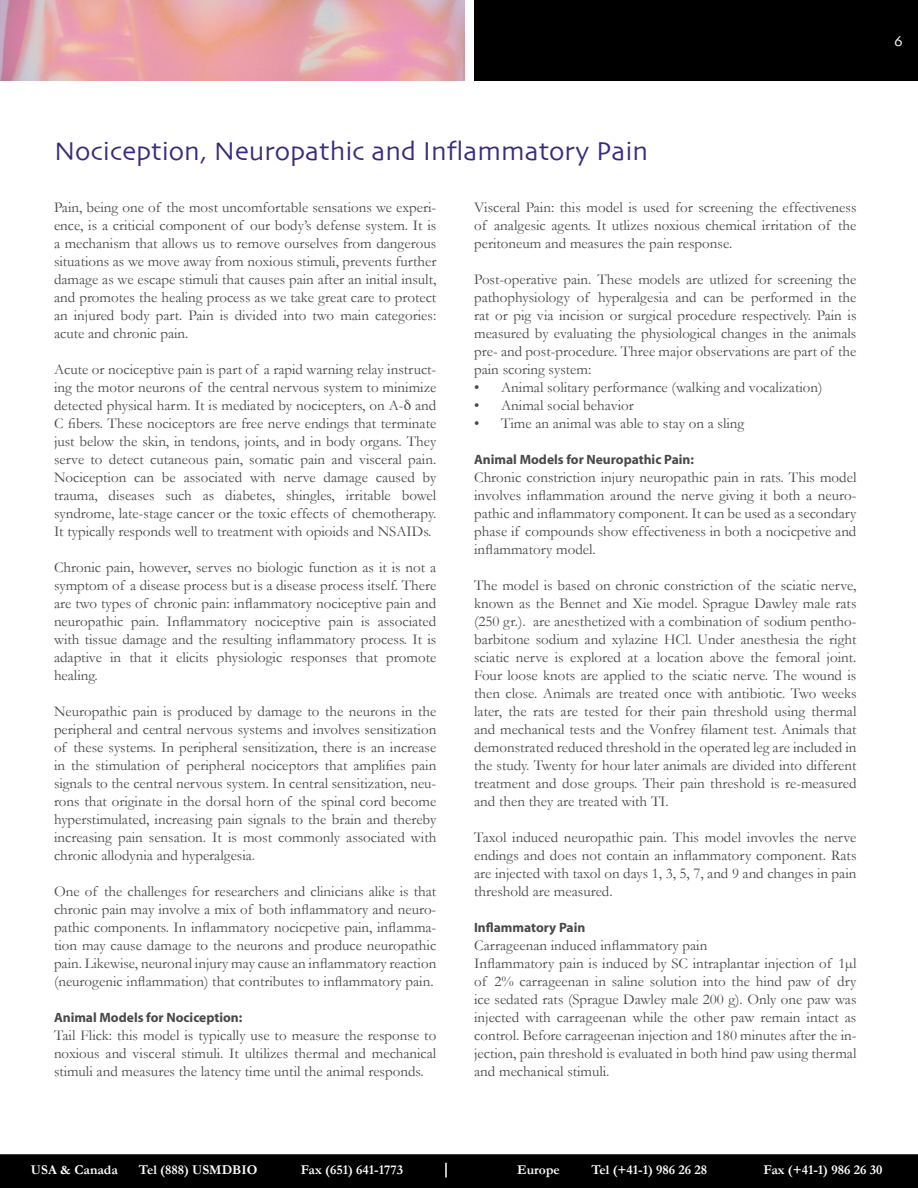
<style>
.page{position:relative;width:918px;height:1188px;background:#fff}
.page>*{position:absolute;margin:0;border:0;box-sizing:border-box;transform-origin:0 0}
.t1{font:27px "Skia";color:#392a7f}
.body_text{font:15px/18px "Garamond";color:#484848;text-align:justify}
.Subheader{font:15px "Skia";color:#fff}
.t2{font:700 13.5px "Garamond";color:#fff}
.column_header{font:700 13.5px "Myriad";color:#484848}
</style>
<div class="page">
<div style="left:474px;top:0;width:444px;height:81px;background:#000"></div>
<img style="left:0;top:0;width:464px;height:81px">
<div style="left:0;top:1154px;width:918px;height:34px;background:#000"></div>
<p class="Subheader" style="left:894px;top:33px;width:10px">6</p>
<p class="t1" style="left:54px;top:135px;width:596px">Nociception, Neuropathic and Inflammatory Pain</p>
<p class="body_text" style="left:54px;top:198px;width:384px">Pain, being one of the most uncomfortable sensations we experi&shy;ence, is a criticial component of our body’s defense system. It is a mechanism that allows us to remove ourselves from dangerous situations as we move away from noxious stimuli, prevents further damage as we escape stimuli that causes pain after an initial insult, and promotes the healing process as we take great care to protect an injured body part. Pain is divided into two main categories: acute and chronic pain.</p>
<p class="body_text" style="left:54px;top:360px;width:384px">Acute or nociceptive pain is part of a rapid warning relay instruct&shy;ing the motor neurons of the central nervous system to minimize detected physical harm. It is mediated by nocicepters, on A- and C fibers. These nociceptors are free nerve endings that terminate just below the skin, in tendons, joints, and in body organs. They serve to detect cutaneous pain, somatic pain and visceral pain.<br>Nociception can be associated with nerve damage caused by trauma, diseases such as diabetes, shingles, irritable bowel syndrome, late-stage cancer or the toxic effects of chemotherapy.<br>It typically responds well to treatment with opioids and NSAIDs.</p>
<p class="body_text" style="left:54px;top:558px;width:384px">Chronic pain, however, serves no biologic function as it is not a symptom of a disease process but is a disease process itself. There are two types of chronic pain: inflammatory nociceptive pain and neuropathic pain. Inflammatory nociceptive pain is associated with tissue damage and the resulting inflammatory process. It is adaptive in that it elicits physiologic responses that promote healing.</p>
<p class="body_text" style="left:54px;top:702px;width:384px">Neuropathic pain is produced by damage to the neurons in the peripheral and central nervous systems and involves sensitization of these systems. In peripheral sensitization, there is an increase in the stimulation of peripheral nociceptors that amplifies pain signals to the central nervous system. In central sensitization, neu&shy;rons that originate in the dorsal horn of the spinal cord become hyperstimulated, increasing pain signals to the brain and thereby increasing pain sensation. It is most commonly associated with chronic allodynia and hyperalgesia.</p>
<p class="body_text" style="left:54px;top:882px;width:384px">One of the challenges for researchers and clinicians alike is that chronic pain may involve a mix of both inflammatory and neuro&shy;pathic components. In inflammatory nocicpetive pain, inflamma&shy;tion may cause damage to the neurons and produce neuropathic pain. Likewise, neuronal injury may cause an inflammatory reaction (neurogenic inflammation) that contributes to inflammatory pain.</p>
<p class="column_header" style="left:54px;top:1011px;width:190px">Animal Models for Nociception:</p>
<p class="body_text" style="left:54px;top:1026px;width:384px">Tail Flick: this model is typically use to measure the response to noxious and visceral stimuli. It ultilizes thermal and mechanical stimuli and measures the latency time until the animal responds.</p>
<p class="body_text" style="left:474px;top:198px;width:384px">Visceral Pain: this model is used for screening the effectiveness of analgesic agents. It utlizes noxious chemical irritation of the peritoneum and measures the pain response.</p>
<p class="body_text" style="left:474px;top:270px;width:384px">Post-operative pain. These models are utlized for screening the pathophysiology of hyperalgesia and can be performed in the rat or pig via incision or surgical procedure respectively. Pain is measured by evaluating the physiological changes in the animals pre- and post-procedure. Three major observations are part of the pain scoring system:</p>
<p class="body_text" style="left:501px;top:378px;width:323px">Animal solitary performance (walking and vocalization)</p>
<p class="body_text" style="left:501px;top:396px;width:134px">Animal social behavior</p>
<p class="body_text" style="left:501px;top:414px;width:245px">Time an animal was able to stay on a sling</p>
<p class="column_header" style="left:474px;top:453px;width:221px">Animal Models for Neuropathic Pain:</p>
<p class="body_text" style="left:474px;top:468px;width:384px">Chronic constriction injury neuropathic pain in rats. This model involves inflammation around the nerve giving it both a neuro&shy;pathic and inflammatory component. It can be used as a secondary phase if compounds show effectiveness in both a nocicpetive and inflammatory model.</p>
<p class="body_text" style="left:474px;top:576px;width:384px">The model is based on chronic constriction of the sciatic nerve, known as the Bennet and Xie model. Sprague Dawley male rats (250 gr.). are anesthetized with a combination of sodium pentho&shy;barbitone sodium and xylazine HCl. Under anesthesia the right sciatic nerve is explored at a location above the femoral joint.<br>Four loose knots are applied to the sciatic nerve. The wound is then close. Animals are treated once with antibiotic. Two weeks later, the rats are tested for their pain threshold using thermal and mechanical tests and the Vonfrey filament test. Animals that demonstrated reduced threshold in the operated leg are included in the study. Twenty for hour later animals are divided into different treatment and dose groups. Their pain threshold is re-measured and then they are treated with TI.</p>
<p class="body_text" style="left:474px;top:828px;width:384px">Taxol induced neuropathic pain. This model invovles the nerve endings and does not contain an inflammatory component. Rats are injected with taxol on days 1, 3, 5, 7, and 9 and changes in pain threshold are measured.</p>
<p class="column_header" style="left:474px;top:921px;width:113px">Inflammatory Pain</p>
<p class="body_text" style="left:474px;top:936px;width:235px">Carrageenan induced inflammatory pain</p>
<p class="body_text" style="left:474px;top:954px;width:384px">Inflammatory pain is induced by SC intraplantar injection of 1µl of 2% carrageenan in saline solution into the hind paw of dry ice sedated rats (Sprague Dawley male 200 g). Only one paw was injected with carrageenan while the other paw remain intact as control. Before carrageenan injection and 180 minutes after the in&shy;jection, pain threshold is evaluated in both hind paw using thermal and mechanical stimuli.</p>
<p class="body_text" style="left:474px;top:378px;width:7px">• • •</p>
<p class="t2" style="left:31px;top:1162px;width:89px">USA &amp; Canada</p>
<p class="t2" style="left:139px;top:1162px;width:120px">Tel (888) USMDBIO</p>
<p class="t2" style="left:301px;top:1162px;width:104px">Fax (651) 641-1773</p>
<p class="t2" style="left:517px;top:1162px;width:44px">Europe</p>
<p class="t2" style="left:591px;top:1162px;width:117px">Tel (+41-1) 986 26 28</p>
<p class="t2" style="left:764px;top:1162px;width:120px">Fax (+41-1) 986 26 30</p>
</div>
